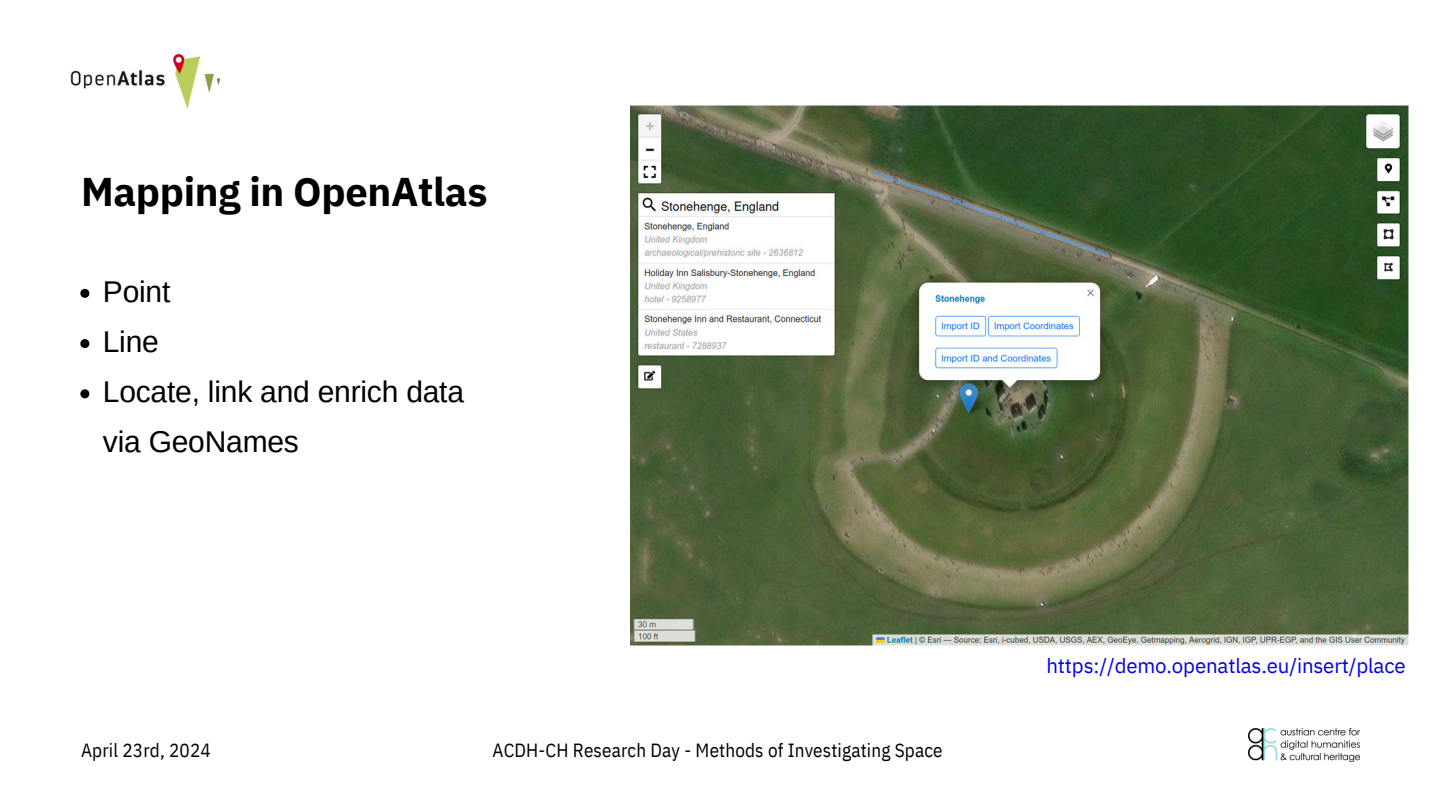
<style>
.page{position:relative;width:1440px;height:810px;background:#fff}
.page>*{position:absolute;margin:0;border:0;box-sizing:border-box;transform-origin:0 0}
.t1{font:700 40px "IBM Plex Sans";letter-spacing:-.01em;color:#000}
.t2{font:30px/50.2px "Arimo";letter-spacing:-.005em;color:#000}
.t3{font:20.5px "IBM Plex Sans";letter-spacing:-.01em;color:#00e}
.t4{font:19.1px "IBM Plex Sans Cond";letter-spacing:.01em;color:#000}
</style>
<div class="page">
<img style="left:1248px;top:728px;width:111px;height:34px">
<img style="left:70px;top:53px;width:151px;height:56px">
<img style="left:631px;top:106px;width:777px;height:540px">
<svg style="left:80px;top:289px;width:9px;height:9px"></svg>
<svg style="left:80px;top:339px;width:9px;height:9px"></svg>
<svg style="left:80px;top:389px;width:9px;height:9px"></svg>
<h1 class="t1" style="left:81px;top:165px;width:408px">Mapping in OpenAtlas</h1>
<h2 class="t2" style="left:103px;top:266px;width:363px">Point<br>Line<br>Locate, link and enrich data via GeoNames</h2>
<p class="t4" style="left:81px;top:737px;width:131px">April 23rd, 2024</p>
<p class="t4" style="left:493px;top:737px;width:452px">ACDH-CH Research Day - Methods of Investigating Space</p>
<p class="t3" style="left:1046px;top:652px;width:361px">https://demo.openatlas.eu/insert/place</p>
</div>
